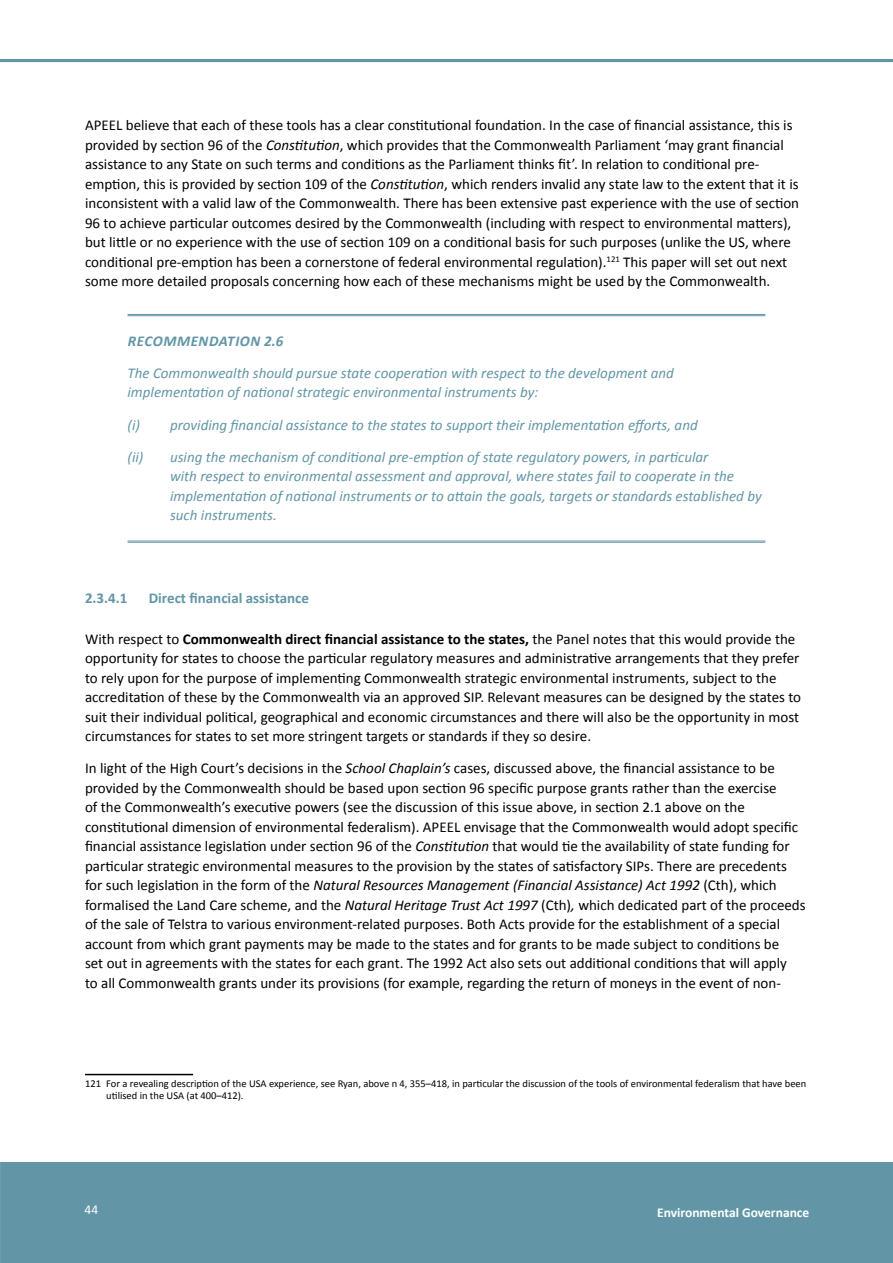
<style>
.page{position:relative;width:893px;height:1263px;background:#fff}
.page>*{position:absolute;margin:0;border:0;box-sizing:border-box;transform-origin:0 0}
.t1{font:15px/19.5px "Calibri";color:#000}
.t2{font:italic 15px/19.5px "Calibri";color:#6296a7}
.t3{font:700 15px "Calibri";color:#6296a7}
.t4{font:italic 700 15px "Calibri";letter-spacing:.04em;color:#6296a7}
.t5{font:700 13.5px "Calibri";color:#fff}
.t6{font:13.5px "Calibri";color:#fff}
.t7{font:10.5px/12px "Calibri";color:#000}
.s1{font-style:italic}
.s2{font-weight:700}
</style>
<div class="page">
<div style="left:0;top:1162px;width:893px;height:101px;background:#6296a7"></div>
<hr style="left:0;top:59px;width:893px;height:3px;background:#6296a7">
<hr style="left:128px;top:314px;width:637px;height:1px;background:#6296a7">
<hr style="left:128px;top:315px;width:637px;height:1px;background:#6296a7">
<hr style="left:128px;top:541px;width:637px;height:1px;background:#6296a7">
<hr style="left:128px;top:542px;width:637px;height:1px;background:#6296a7">
<hr style="left:85px;top:1074px;width:108px;height:1px;background:#000">
<p class="t1" style="left:85px;top:116px;width:716px">APEEL believe that each of these tools has a clear constitutional foundation. In the case of financial assistance, this is provided by section 96 of the <span class="s1">Constitution</span>, which provides that the Commonwealth Parliament ‘may grant financial assistance to any State on such terms and conditions as the Parliament thinks fit’. In relation to conditional pre&shy;emption, this is provided by section 109 of the <span class="s1">Constitution</span>, which renders invalid any state law to the extent that it is inconsistent with a valid law of the Commonwealth. There has been extensive past experience with the use of section 96 to achieve particular outcomes desired by the Commonwealth (including with respect to environmental matters), but little or no experience with the use of section 109 on a conditional basis for such purposes (unlike the US, where conditional pre-emption has been a cornerstone of federal environmental regulation).<sup>121</sup> This paper will set out next some more detailed proposals concerning how each of these mechanisms might be used by the Commonwealth.</p>
<p class="t4" style="left:128px;top:331px;width:157px">RECOMMENDATION 2.6</p>
<p class="t2" style="left:128px;top:363px;width:548px">The Commonwealth should pursue state cooperation with respect to the development and implementation of national strategic environmental instruments by:</p>
<p class="t2" style="left:128px;top:408px;width:582px;line-height:32.2px">(i) providing financial assistance to the states to support their implementation efforts, and (ii) using the mechanism of conditional pre-emption of state regulatory powers, in particular</p>
<p class="t2" style="left:170px;top:466px;width:593px">with respect to environmental assessment and approval, where states fail to cooperate in the implementation of national instruments or to attain the goals, targets or standards established by such instruments.</p>
<p class="t3" style="left:85px;top:588px;width:44px">2.3.4.1</p>
<p class="t3" style="left:149px;top:588px;width:162px">Direct financial assistance</p>
<p class="t1" style="left:85px;top:629px;width:718px">With respect to <span class="s2">Commonwealth direct financial assistance to the states,</span> the Panel notes that this would provide the opportunity for states to choose the particular regulatory measures and administrative arrangements that they prefer to rely upon for the purpose of implementing Commonwealth strategic environmental instruments, subject to the accreditation of these by the Commonwealth via an approved SIP. Relevant measures can be designed by the states to suit their individual political, geographical and economic circumstances and there will also be the opportunity in most circumstances for states to set more stringent targets or standards if they so desire.</p>
<p class="t1" style="left:85px;top:759px;width:722px">In light of the High Court’s decisions in the <span class="s1">School Chaplain’s</span> cases, discussed above, the financial assistance to be provided by the Commonwealth should be based upon section 96 specific purpose grants rather than the exercise<br>of the Commonwealth’s executive powers (see the discussion of this issue above, in section 2.1 above on the constitutional dimension of environmental federalism). APEEL envisage that the Commonwealth would adopt specific financial assistance legislation under section 96 of the <span class="s1">Constitution</span> that would tie the availability of state funding for particular strategic environmental measures to the provision by the states of satisfactory SIPs. There are precedents for such legislation in the form of the <span class="s1">Natural Resources Management (Financial Assistance) Act 1992</span> (Cth), which formalised the Land Care scheme, and the <span class="s1">Natural Heritage Trust Act 1997</span> (Cth)<span class="s1">,</span> which dedicated part of the proceeds of the sale of Telstra to various environment-related purposes. Both Acts provide for the establishment of a special account from which grant payments may be made to the states and for grants to be made subject to conditions be<br>set out in agreements with the states for each grant. The 1992 Act also sets out additional conditions that will apply<br>to all Commonwealth grants under its provisions (for example, regarding the return of moneys in the event of non-</p>
<p class="t7" style="left:106px;top:1077px;width:701px;text-indent:-21px">121 For a revealing description of the USA experience, see Ryan, above n 4, 355–418, in particular the discussion of the tools of environmental federalism that have been utilised in the USA (at 400–412).</p>
<p class="t6" style="left:85px;top:1201px;width:15px">44</p>
<p class="t5" style="left:657px;top:1204px;width:154px">Environmental Governance</p>
</div>
